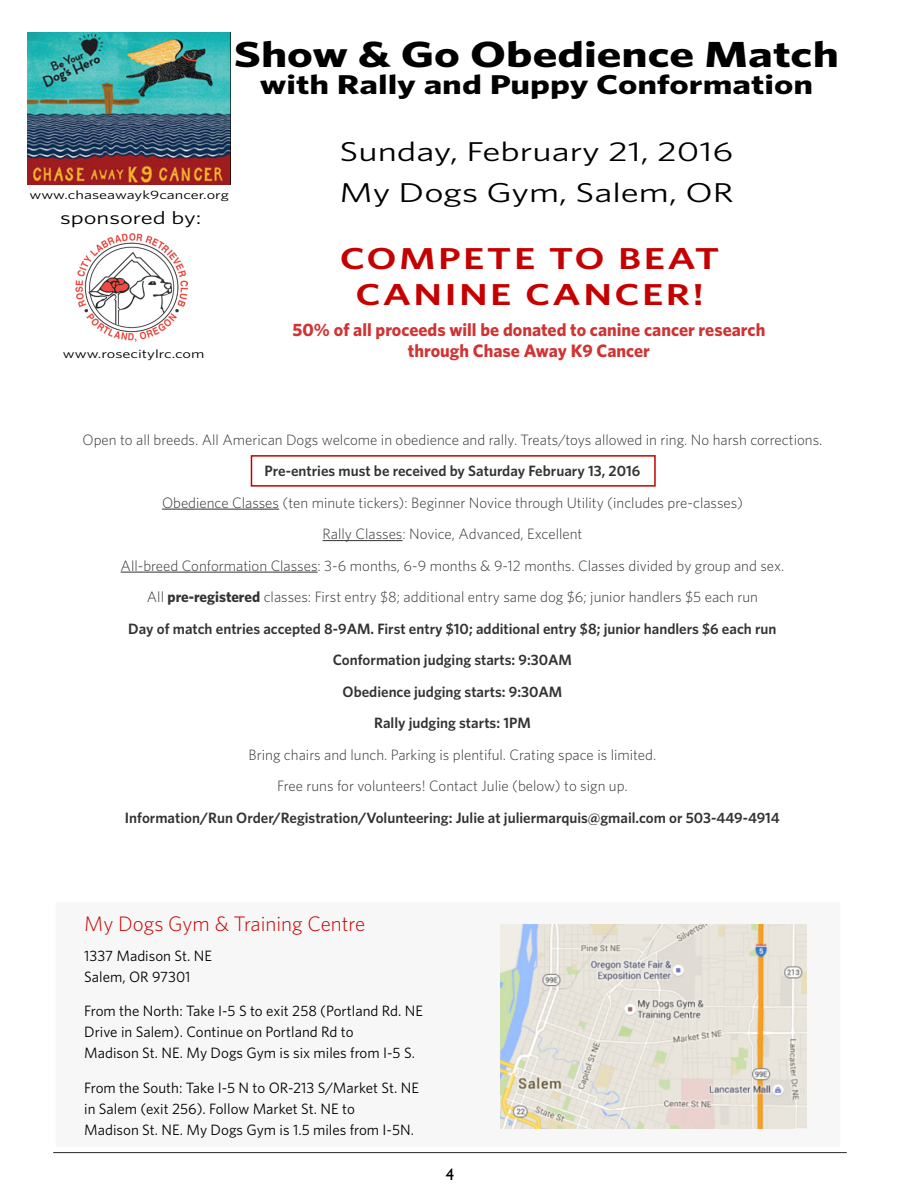
<style>
.page{position:relative;width:900px;height:1200px;background:#fff}
.page>*{position:absolute;margin:0;border:0;box-sizing:border-box;transform-origin:0 0}
.t1{font:700 36.3px "Whitney";color:#000;scale:1.35 1}
.t2{font:600 30.3px/36px "Whitney";letter-spacing:.06em;color:#c60000;text-align:center;scale:1.35 1}
.t3{font:27.3px/40.5px "Whitney";color:#000;scale:1.35 1}
.t4{font:700 27.3px "Whitney";color:#000;scale:1.35 1}
.t5{font:300 21px "Whitney";color:#c60000}
.t6{font:18.15px "Whitney";color:#000;scale:1.35 1}
.t7{font:700 18px/21px "Whitney";color:#d13333;text-align:center}
.t8{font:16.5px "Gill Sans";color:#000}
.t9{font:300 15px/31.5px "Whitney";color:#333;text-align:center}
.t10{font:15px/21px "Whitney";color:#000}
.t11{font:12.15px "Whitney";color:#000;scale:1.35 1}
.s1{font-weight:600}
.s2{font-weight:700}
</style>
<div class="page">
<hr style="left:53px;top:1152px;width:794px;height:1px;background:#404040">
<img style="left:75px;top:234px;width:112px;height:107px">
<div style="left:55px;top:901px;width:786px;height:246px;background:#f7f7f7"></div>
<img style="left:500px;top:925px;width:307px;height:204px">
<hr style="left:162px;top:509px;width:117px;height:1px;background:#333">
<hr style="left:323px;top:540px;width:79px;height:1px;background:#333">
<hr style="left:121px;top:572px;width:197px;height:1px;background:#333">
<img style="left:27px;top:32px;width:203px;height:153px">
<div style="left:251px;top:455px;width:405px;height:32px;border:2px solid #c60000"></div>
<p class="t1" style="left:234px;top:30px;width:450px">Show &amp; Go Obedience Match</p>
<p class="t4" style="left:260px;top:66px;width:411px">with Rally and Puppy Conformation</p>
<p class="t11" style="left:29px;top:187px;width:149px">www.chaseawayk9cancer.org</p>
<p class="t6" style="left:60px;top:205px;width:106px">sponsored by:</p>
<p class="t11" style="left:63px;top:346px;width:106px">www.rosecitylrc.com</p>
<p class="t3" style="left:339px;top:131px;width:293px">Sunday, February 21, 2016<br>My Dogs Gym, Salem, OR</p>
<p class="t2" style="left:340px;top:240px;width:283px">COMPETE TO BEAT<br>CANINE CANCER!</p>
<p class="t7" style="left:293px;top:319px;width:474px">50% of all proceeds will be donated to canine cancer research through Chase Away K9 Cancer</p>
<p class="t9" style="left:83px;top:423px;width:741px">Open to all breeds. All American Dogs welcome in obedience and rally. Treats/toys allowed in ring. No harsh corrections.<br><span class="s1">Pre-entries must be received by Saturday February 13, 2016<br></span>Obedience Classes (ten minute tickers): Beginner Novice through Utility (includes pre-classes)<br>Rally Classes: Novice, Advanced, Excellent<br>All-breed Conformation Classes: 3-6 months, 6-9 months &amp; 9-12 months. Classes divided by group and sex.<br>All <span class="s2">pre-registered</span> classes: First entry $8; additional entry same dog $6; junior handlers $5 each run<br><span class="s1">Day of match entries accepted 8-9AM. First entry $10; additional entry $8; junior handlers $6 each run Conformation judging starts: 9:30AM<br>Obedience judging starts: 9:30AM<br>Rally judging starts: 1PM<br></span>Bring chairs and lunch. Parking is plentiful. Crating space is limited.<br>Free runs for volunteers! Contact Julie (below) to sign up.<br><span class="s1">Information/Run Order/Registration/Volunteering: Julie at juliermarquis@gmail.com or 503-449-4914</span></p>
<p class="t5" style="left:84px;top:910px;width:283px">My Dogs Gym &amp; Training Centre</p>
<p class="t10" style="left:84px;top:944px;width:129px">1337 Madison St. NE<br>Salem, OR 97301</p>
<p class="t10" style="left:84px;top:1000px;width:340px">From the North: Take I-5 S to exit 258 (Portland Rd. NE<br>Drive in Salem). Continue on Portland Rd to<br>Madison St. NE. My Dogs Gym is six miles from I-5 S.</p>
<p class="t10" style="left:84px;top:1076px;width:336px">From the South: Take I-5 N to OR-213 S/Market St. NE in Salem (exit 256). Follow Market St. NE to<br>Madison St. NE. My Dogs Gym is 1.5 miles from I-5N.</p>
<p class="t8" style="left:446px;top:1165px;width:10px">4</p>
</div>
